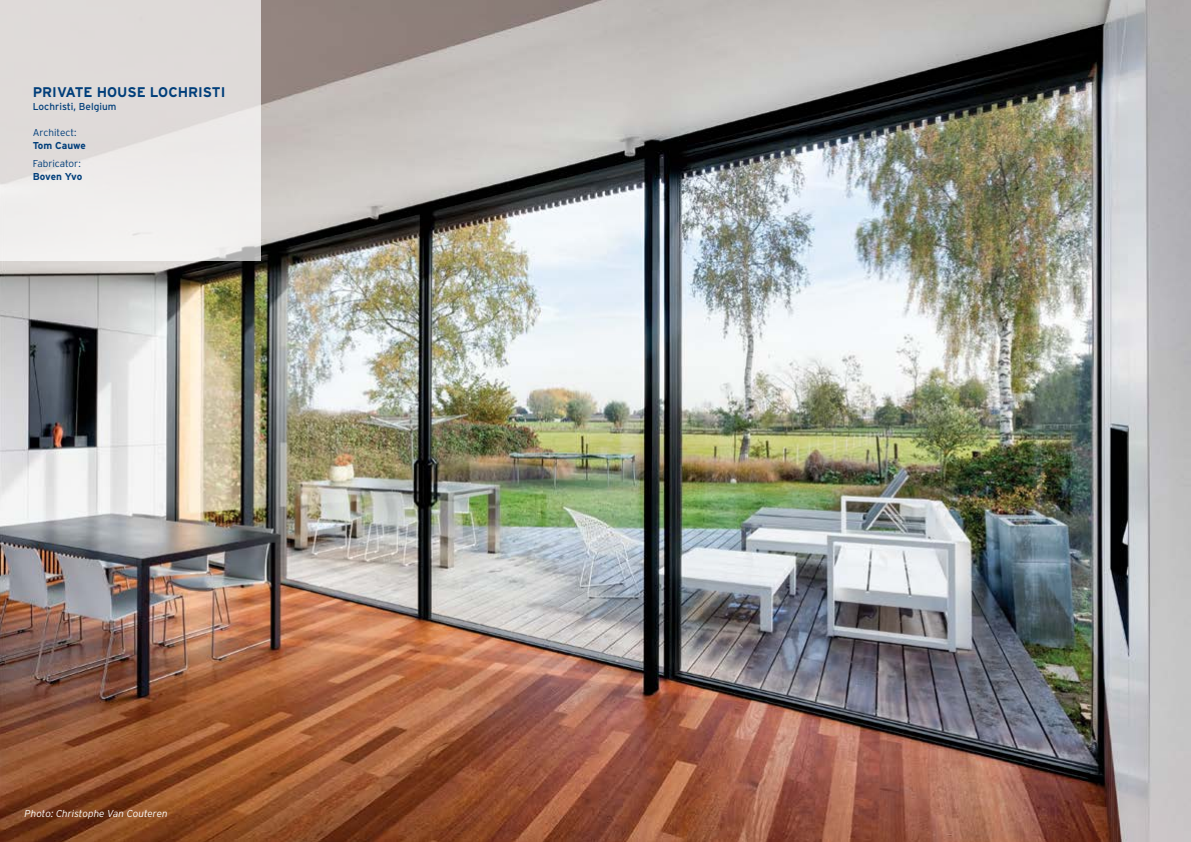
<style>
.page{position:relative;width:1191px;height:842px;background:#fff}
.page>*{position:absolute;margin:0;border:0;box-sizing:border-box;transform-origin:0 0}
.t1{font:700 14px "Interstate Rey";color:#003e7a}
.t2{font:italic 300 10px "Interstate Rey";color:#fff}
.t3{font:300 10px "Interstate Rey";color:#003e7a}
.t4{font:10px "Interstate Rey";color:#003e7a}
.t5{font:700 10px "Interstate Rey";letter-spacing:-.015em;color:#003e7a}
</style>
<div class="page">
<img style="left:0;top:0;width:1191px;height:842px">
<div style="left:0;top:0;width:261px;height:261px;background:linear-gradient(to bottom,#dad4d3,#f2f1f0)"></div>
<h1 class="t1" style="left:33px;top:83px;width:194px">PRIVATE HOUSE LOCHRISTI</h1>
<p class="t4" style="left:33px;top:100px;width:85px">Lochristi, Belgium</p>
<p class="t3" style="left:33px;top:126px;width:45px">Architect:</p>
<p class="t5" style="left:33px;top:139px;width:54px">Tom Cauwe</p>
<p class="t3" style="left:33px;top:157px;width:50px">Fabricator:</p>
<p class="t5" style="left:33px;top:170px;width:51px">Boven Yvo</p>
<p class="t2" style="left:25px;top:807px;width:145px">Photo: Christophe Van Couteren</p>
</div>
